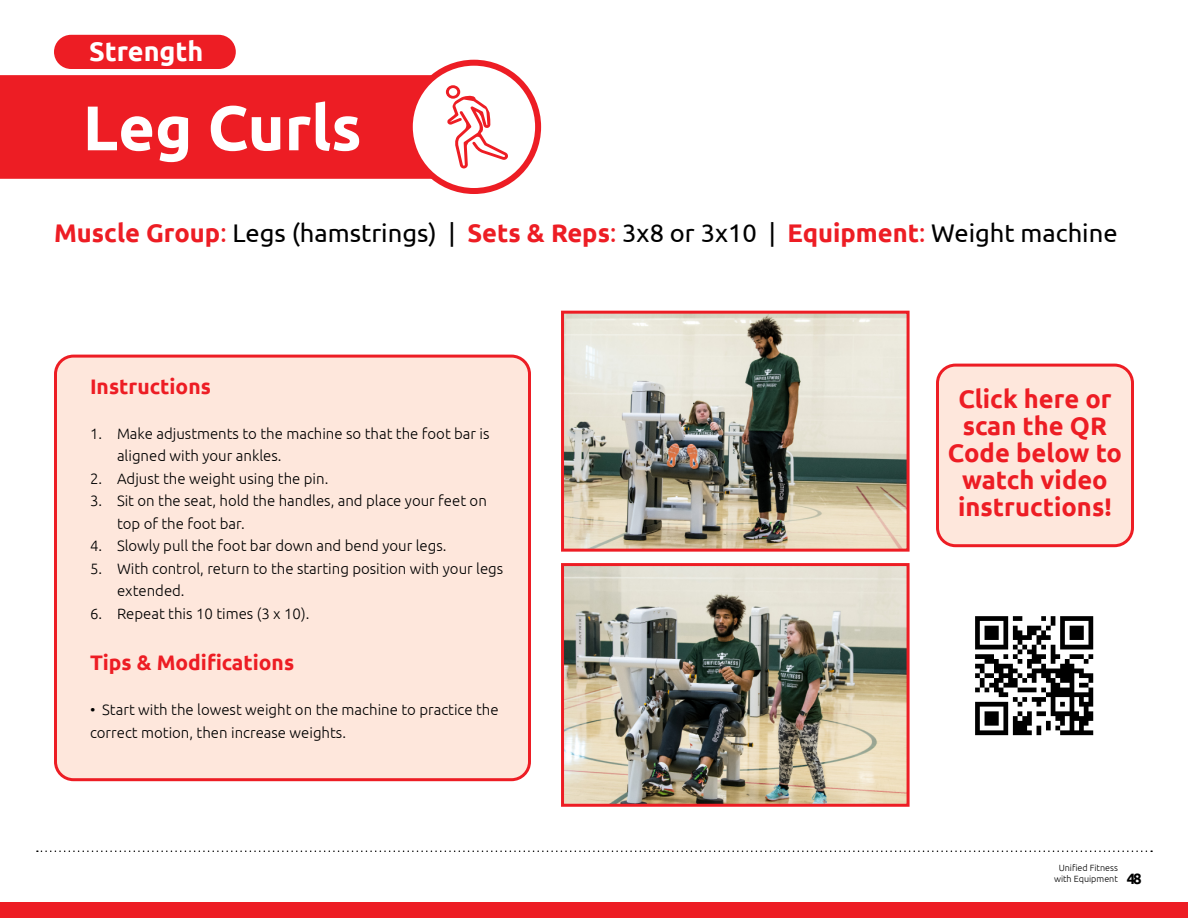
<style>
.page{position:relative;width:1188px;height:918px;background:#fff}
.page>*{position:absolute;margin:0;border:0;box-sizing:border-box;transform-origin:0 0}
.t1{font:700 63px "Ubuntu";color:#fff}
.t2{font:700 27px "Ubuntu";color:#fff}
.t3{font:25.5px "Ubuntu";color:#000}
.t4{font:700 25.5px/27px "Ubuntu";color:#ed1d24;text-align:center}
.t5{font:700 21px "Ubuntu";color:#ed1d24}
.t6{font:300 15px/22.5px "Ubuntu";color:#000}
.t7{font:700 15px "Ubuntu";color:#000}
.t8{font:300 9px/10.8px "Ubuntu";color:#000;text-align:center}
.s1{font-weight:700;color:#ed1d24}
.s2{color:#ed1d24}
</style>
<div class="page">
<div style="left:56px;top:356px;width:474px;height:424px;background:#fee7dc;border-radius:18px"></div>
<div style="left:54px;top:355px;width:477px;height:426px;border:3px solid #ed1d24;border-radius:18px"></div>
<svg style="left:37px;top:850px;width:1115px;height:2px"></svg>
<div style="left:0;top:902px;width:1188px;height:16px;background:#ed1d24"></div>
<div style="left:0;top:75px;width:436px;height:104px;background:#ed1d24"></div>
<div style="left:54px;top:35px;width:182px;height:34px;background:#ed1d24;border-radius:17px"></div>
<div style="left:410px;top:63px;width:128px;height:128px;background:#fff;border-radius:50%"></div>
<div style="left:407px;top:60px;width:134px;height:134px;border:6px solid #ed1d24;border-radius:50%"></div>
<svg style="left:446px;top:85px;width:62px;height:83px"></svg>
<img style="left:565px;top:315px;width:341px;height:233px">
<div style="left:561px;top:311px;width:349px;height:241px;border:3px solid #ed1d24"></div>
<div style="left:938px;top:365px;width:194px;height:181px;background:#fee7dc;border-radius:18px"></div>
<div style="left:936px;top:364px;width:198px;height:183px;border:3px solid #ed1d24;border-radius:18px"></div>
<img style="left:975px;top:616px;width:119px;height:120px">
<img style="left:565px;top:567px;width:341px;height:236px">
<div style="left:561px;top:563px;width:349px;height:244px;border:3px solid #ed1d24"></div>
<h2 class="t2" style="left:89px;top:35px;width:116px">Strength</h2>
<h1 class="t1" style="left:83px;top:90px;width:280px">Leg Curls</h1>
<h3 class="t3" style="left:54px;top:218px;width:1065px"><span class="s1">Muscle Group</span><span class="s2">:</span> Legs (hamstrings) | <span class="s1">Sets &amp; Reps</span><span class="s2">:</span> 3x8 or 3x10 | <span class="s1">Equipment</span><span class="s2">:</span> Weight machine</h3>
<h3 class="t5" style="left:90px;top:374px;width:122px">Instructions</h3>
<p class="t6" style="left:117px;top:422px;width:374px;text-indent:-27px">1. Make adjustments to the machine so that the foot bar is aligned with your ankles.</p>
<p class="t6" style="left:90px;top:467px;width:240px">2. Adjust the weight using the pin.</p>
<p class="t6" style="left:117px;top:490px;width:371px;text-indent:-27px">3. Sit on the seat, hold the handles, and place your feet on top of the foot bar.</p>
<p class="t6" style="left:90px;top:535px;width:358px">4. Slowly pull the foot bar down and bend your legs.</p>
<p class="t6" style="left:117px;top:557px;width:388px;text-indent:-27px">5. With control, return to the starting position with your legs extended.</p>
<p class="t6" style="left:90px;top:602px;width:221px">6. Repeat this 10 times (3 x 10).</p>
<h3 class="t5" style="left:90px;top:650px;width:206px">Tips &amp; Modifications</h3>
<p class="t6" style="left:90px;top:698px;width:410px">• Start with the lowest weight on the machine to practice the correct motion, then increase weights.</p>
<h3 class="t4" style="left:948px;top:385px;width:176px">Click here or scan the QR<br>Code below to watch video instructions!</h3>
<p class="t8" style="left:1054px;top:862px;width:65px">Unified Fitness with Equipment</p>
<p class="t7" style="left:1127px;top:869px;width:16px">48</p>
</div>
